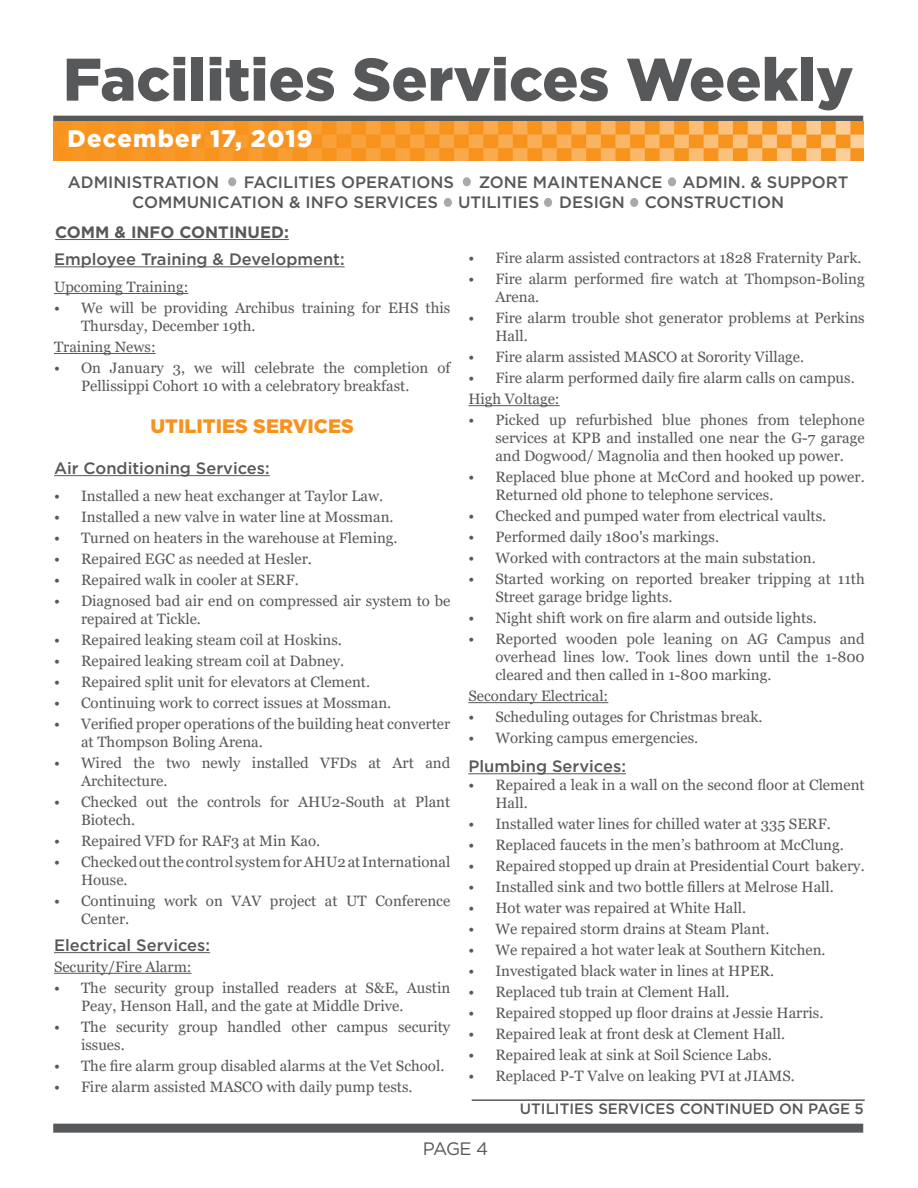
<style>
.page{position:relative;width:918px;height:1188px;background:#fff}
.page>*{position:absolute;margin:0;border:0;box-sizing:border-box;transform-origin:0 0}
.t1{font:900 60px "Gotham";color:#57585a}
.t2{font:900 24px "Gotham";letter-spacing:.05em;color:#fff}
.t3{font:900 19.5px "Gotham";color:#f7931d}
.t4{font:18px "Gotham";color:#57585a}
.t5{font:500 16.5px/19.8px "Gotham";color:#57585a}
.t6{font:700 16.5px "Gotham";color:#57585a}
.t7{font:15px/18px "Georgia";color:#57585a}
.t8{font:500 15px "Gotham";color:#57585a}
</style>
<div class="page">
<div style="left:228px;top:177px;width:8px;height:9px;background:#a8a9ad;border-radius:50%"></div>
<div style="left:444px;top:198px;width:8px;height:9px;background:#a8a9ad;border-radius:50%"></div>
<div style="left:668px;top:177px;width:8px;height:9px;background:#a8a9ad;border-radius:50%"></div>
<div style="left:463px;top:177px;width:8px;height:9px;background:#a8a9ad;border-radius:50%"></div>
<div style="left:544px;top:198px;width:8px;height:9px;background:#a8a9ad;border-radius:50%"></div>
<div style="left:630px;top:198px;width:8px;height:9px;background:#a8a9ad;border-radius:50%"></div>
<div style="left:53px;top:1124px;width:810px;height:9px;background:#57585a"></div>
<div style="left:53px;top:116px;width:810px;height:6px;background:#57585a"></div>
<img style="left:53px;top:121px;width:810px;height:40px">
<hr style="left:55px;top:239px;width:234px;height:1px;background:#57585a">
<hr style="left:54px;top:266px;width:291px;height:1px;background:#57585a">
<hr style="left:54px;top:293px;width:134px;height:1px;background:#57585a">
<hr style="left:54px;top:353px;width:102px;height:1px;background:#57585a">
<hr style="left:54px;top:475px;width:216px;height:1px;background:#57585a">
<hr style="left:54px;top:952px;width:156px;height:1px;background:#57585a">
<hr style="left:54px;top:973px;width:138px;height:1px;background:#57585a">
<hr style="left:468px;top:405px;width:92px;height:1px;background:#57585a">
<hr style="left:468px;top:702px;width:140px;height:1px;background:#57585a">
<hr style="left:468px;top:773px;width:158px;height:1px;background:#57585a">
<hr style="left:472px;top:1099px;width:393px;height:2px;background:#57585a">
<p class="t1" style="left:63px;top:38px;width:792px">Facilities Services Weekly</p>
<p class="t2" style="left:68px;top:122px;width:247px">December 17, 2019</p>
<p class="t5" style="left:68px;top:172px;width:153px">ADMINISTRATION</p>
<p class="t5" style="left:244px;top:172px;width:212px">FACILITIES OPERATIONS</p>
<p class="t5" style="left:132px;top:172px;width:718px;text-indent:347px">ZONE MAINTENANCE ADMIN. &amp; SUPPORT<br>COMMUNICATION &amp; INFO SERVICES UTILITIES DESIGN CONSTRUCTION</p>
<p class="t6" style="left:55px;top:221px;width:235px">COMM &amp; INFO CONTINUED:</p>
<p class="t5" style="left:54px;top:249px;width:292px">Employee Training &amp; Development:</p>
<p class="t7" style="left:54px;top:278px;width:136px">Upcoming Training:</p>
<p class="t7" style="left:81px;top:299px;width:371px;text-indent:-27px">• We will be providing Archibus training for EHS this<br>Thursday, December 19th.</p>
<p class="t7" style="left:54px;top:338px;width:103px">Training News:</p>
<p class="t7" style="left:81px;top:359px;width:371px;text-indent:-27px">• On January 3, we will celebrate the completion of<br>Pellissippi Cohort 10 with a celebratory breakfast.</p>
<p class="t3" style="left:150px;top:412px;width:205px">UTILITIES SERVICES</p>
<p class="t5" style="left:54px;top:458px;width:217px">Air Conditioning Services:</p>
<p class="t7" style="left:54px;top:487px;width:331px">• Installed a new heat exchanger at Taylor Law.</p>
<p class="t7" style="left:54px;top:508px;width:341px">• Installed a new valve in water line at Mossman.</p>
<p class="t7" style="left:54px;top:529px;width:345px">• Turned on heaters in the warehouse at Fleming.</p>
<p class="t7" style="left:54px;top:550px;width:259px">• Repaired EGC as needed at Hesler.</p>
<p class="t7" style="left:54px;top:571px;width:246px">• Repaired walk in cooler at SERF.</p>
<p class="t7" style="left:81px;top:592px;width:371px;text-indent:-27px">• Diagnosed bad air end on compressed air system to be repaired at Tickle.</p>
<p class="t7" style="left:54px;top:631px;width:290px">• Repaired leaking steam coil at Hoskins.</p>
<p class="t7" style="left:54px;top:652px;width:292px">• Repaired leaking stream coil at Dabney.</p>
<p class="t7" style="left:54px;top:673px;width:318px">• Repaired split unit for elevators at Clement.</p>
<p class="t7" style="left:54px;top:694px;width:339px">• Continuing work to correct issues at Mossman.</p>
<p class="t7" style="left:81px;top:715px;width:371px;text-indent:-27px">• Verified proper operations of the building heat converter at Thompson Boling Arena.</p>
<p class="t7" style="left:81px;top:754px;width:371px;text-indent:-27px">• Wired the two newly installed VFDs at Art and<br>Architecture.</p>
<p class="t7" style="left:81px;top:793px;width:371px;text-indent:-27px">• Checked out the controls for AHU2-South at Plant<br>Biotech.</p>
<p class="t7" style="left:54px;top:832px;width:268px">• Repaired VFD for RAF3 at Min Kao.</p>
<p class="t7" style="left:81px;top:853px;width:371px;text-indent:-27px">• Checked out the control system for AHU2 at International<br>House.</p>
<p class="t7" style="left:81px;top:892px;width:371px;text-indent:-27px">• Continuing work on VAV project at UT Conference<br>Center.</p>
<p class="t5" style="left:54px;top:935px;width:158px">Electrical Services:</p>
<p class="t7" style="left:54px;top:958px;width:139px">Security/Fire Alarm:</p>
<p class="t7" style="left:81px;top:979px;width:371px;text-indent:-27px">• The security group installed readers at S&amp;E, Austin<br>Peay, Henson Hall, and the gate at Middle Drive.</p>
<p class="t7" style="left:81px;top:1018px;width:371px;text-indent:-27px">• The security group handled other campus security issues.</p>
<p class="t7" style="left:54px;top:1057px;width:392px">• The fire alarm group disabled alarms at the Vet School.</p>
<p class="t7" style="left:54px;top:1078px;width:360px">• Fire alarm assisted MASCO with daily pump tests.</p>
<p class="t7" style="left:468px;top:249px;width:395px">• Fire alarm assisted contractors at 1828 Fraternity Park.</p>
<p class="t7" style="left:495px;top:270px;width:371px;text-indent:-27px">• Fire alarm performed fire watch at Thompson-Boling<br>Arena.</p>
<p class="t7" style="left:495px;top:309px;width:371px;text-indent:-27px">• Fire alarm trouble shot generator problems at Perkins<br>Hall.</p>
<p class="t7" style="left:468px;top:348px;width:337px">• Fire alarm assisted MASCO at Sorority Village.</p>
<p class="t7" style="left:468px;top:369px;width:388px">• Fire alarm performed daily fire alarm calls on campus.</p>
<p class="t7" style="left:468px;top:390px;width:93px">High Voltage:</p>
<p class="t7" style="left:495px;top:411px;width:371px;text-align:justify;text-indent:-27px">• Picked up refurbished blue phones from telephone services at KPB and installed one near the G-7 garage and Dogwood/ Magnolia and then hooked up power.</p>
<p class="t7" style="left:495px;top:468px;width:371px;text-indent:-27px">• Replaced blue phone at McCord and hooked up power.<br>Returned old phone to telephone services.</p>
<p class="t7" style="left:468px;top:507px;width:359px">• Checked and pumped water from electrical vaults.</p>
<p class="t7" style="left:468px;top:528px;width:252px">• Performed daily 1800's markings.</p>
<p class="t7" style="left:468px;top:549px;width:349px">• Worked with contractors at the main substation.</p>
<p class="t7" style="left:495px;top:570px;width:371px;text-indent:-27px">• Started working on reported breaker tripping at 11th<br>Street garage bridge lights.</p>
<p class="t7" style="left:468px;top:609px;width:350px">• Night shift work on fire alarm and outside lights.</p>
<p class="t7" style="left:495px;top:630px;width:371px;text-align:justify;text-indent:-27px">• Reported wooden pole leaning on AG Campus and overhead lines low. Took lines down until the 1-800 cleared and then called in 1-800 marking.</p>
<p class="t7" style="left:468px;top:687px;width:141px">Secondary Electrical:</p>
<p class="t7" style="left:468px;top:708px;width:296px">• Scheduling outages for Christmas break.</p>
<p class="t7" style="left:468px;top:729px;width:231px">• Working campus emergencies.</p>
<p class="t5" style="left:468px;top:756px;width:159px">Plumbing Services:</p>
<p class="t7" style="left:495px;top:776px;width:371px;text-indent:-27px">• Repaired a leak in a wall on the second floor at Clement<br>Hall.</p>
<p class="t7" style="left:468px;top:815px;width:364px">• Installed water lines for chilled water at 335 SERF.</p>
<p class="t7" style="left:468px;top:836px;width:377px">• Replaced faucets in the men’s bathroom at McClung.</p>
<p class="t7" style="left:468px;top:857px;width:398px">• Repaired stopped up drain at Presidential Court bakery.</p>
<p class="t7" style="left:468px;top:878px;width:367px">• Installed sink and two bottle fillers at Melrose Hall.</p>
<p class="t7" style="left:468px;top:899px;width:279px">• Hot water was repaired at White Hall.</p>
<p class="t7" style="left:468px;top:920px;width:303px">• We repaired storm drains at Steam Plant.</p>
<p class="t7" style="left:468px;top:941px;width:359px">• We repaired a hot water leak at Southern Kitchen.</p>
<p class="t7" style="left:468px;top:962px;width:307px">• Investigated black water in lines at HPER.</p>
<p class="t7" style="left:468px;top:983px;width:263px">• Replaced tub train at Clement Hall.</p>
<p class="t7" style="left:468px;top:1004px;width:357px">• Repaired stopped up floor drains at Jessie Harris.</p>
<p class="t7" style="left:468px;top:1025px;width:318px">• Repaired leak at front desk at Clement Hall.</p>
<p class="t7" style="left:468px;top:1046px;width:305px">• Repaired leak at sink at Soil Science Labs.</p>
<p class="t7" style="left:468px;top:1067px;width:328px">• Replaced P-T Valve on leaking PVI at JIAMS.</p>
<p class="t8" style="left:520px;top:1099px;width:346px">UTILITIES SERVICES CONTINUED ON PAGE 5</p>
<p class="t4" style="left:423px;top:1137px;width:67px">PAGE 4</p>
</div>
